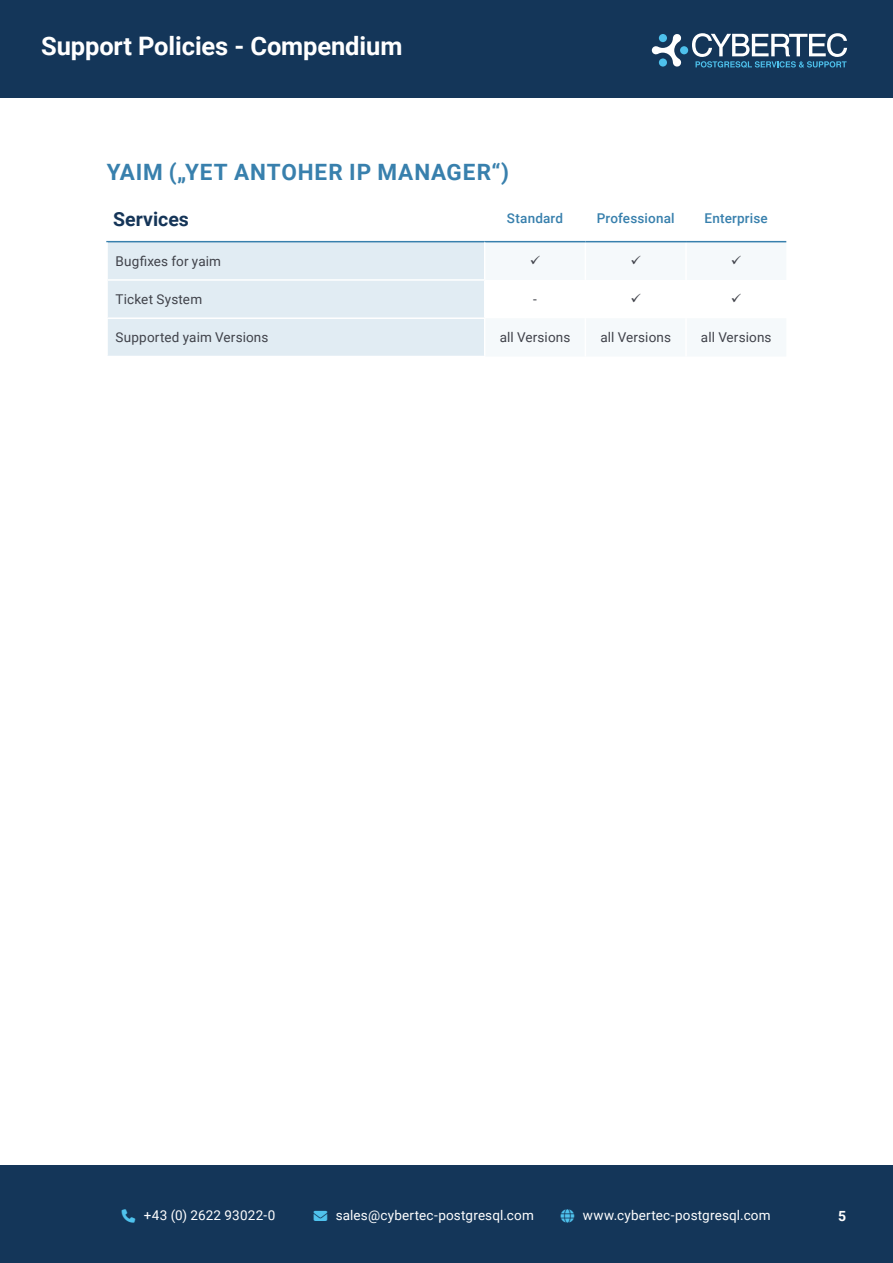
<style>
.page{position:relative;width:893px;height:1263px;background:#fff}
.page>*{position:absolute;margin:0;border:0;box-sizing:border-box;transform-origin:0 0}
.t1{font:700 25.5px "Roboto";letter-spacing:-.005em;color:#fff}
.t2{font:700 22.5px "Roboto";letter-spacing:.04em;color:#3880ad}
.t3{font:700 19.5px "Roboto";color:#153558}
.t4{font:700 13.95px "Roboto";color:#fff}
.t5{font:13.5px "Roboto";letter-spacing:.01em;color:#40424a}
.t6{font:13.5px "Roboto";letter-spacing:.015em;color:#fff}
.t7{font:500 13.5px "Roboto";letter-spacing:.01em;color:#3880ad}
.s1{color:#4fc2ed}
</style>
<div class="page">
<hr style="left:106px;top:241px;width:379px;height:1px;background:#3880ad">
<hr style="left:485px;top:241px;width:100px;height:1px;background:#3880ad">
<hr style="left:585px;top:241px;width:101px;height:1px;background:#3880ad">
<hr style="left:686px;top:241px;width:100px;height:1px;background:#3880ad">
<div style="left:0;top:1165px;width:893px;height:98px;background:#143659"></div>
<div style="left:0;top:0;width:893px;height:98px;background:#143659"></div>
<div style="left:680px;top:46px;width:8px;height:8px;background:#4ec1ec;border-radius:50%"></div>
<svg style="left:652px;top:34px;width:30px;height:33px"></svg>
<svg style="left:692px;top:33px;width:155px;height:35px"></svg>
<svg style="left:107px;top:242px;width:679px;height:114px"></svg>
<h1 class="t1" style="left:41px;top:28px;width:363px">Support Policies - Compendium</h1>
<h2 class="t2" style="left:107px;top:156px;width:404px">YAIM („YET ANTOHER IP MANAGER“)</h2>
<h3 class="t3" style="left:113px;top:205px;width:77px">Services</h3>
<p class="t7" style="left:507px;top:209px;width:58px">Standard</p>
<p class="t7" style="left:597px;top:209px;width:79px">Professional</p>
<p class="t7" style="left:705px;top:209px;width:65px">Enterprise</p>
<p class="t5" style="left:116px;top:252px;width:107px">Bugfixes for yaim</p>
<p class="t5" style="left:116px;top:290px;width:88px">Ticket System</p>
<p class="t5" style="left:533px;top:290px;width:5px">-</p>
<p class="t5" style="left:116px;top:328px;width:154px">Supported yaim Versions</p>
<p class="t5" style="left:500px;top:328px;width:72px">all Versions</p>
<p class="t5" style="left:600px;top:328px;width:72px">all Versions</p>
<p class="t5" style="left:701px;top:328px;width:72px">all Versions</p>
<p class="t6" style="left:144px;top:1206px;width:133px">+43 (0) 2622 93022-0</p>
<p class="t6" style="left:314px;top:1206px;width:222px"><span class="s1">→</span> sales@cybertec-postgresql.com</p>
<p class="t6" style="left:583px;top:1206px;width:189px">www.cybertec-postgresql.com</p>
<p class="t4" style="left:838px;top:1206px;width:10px">5</p>
</div>
